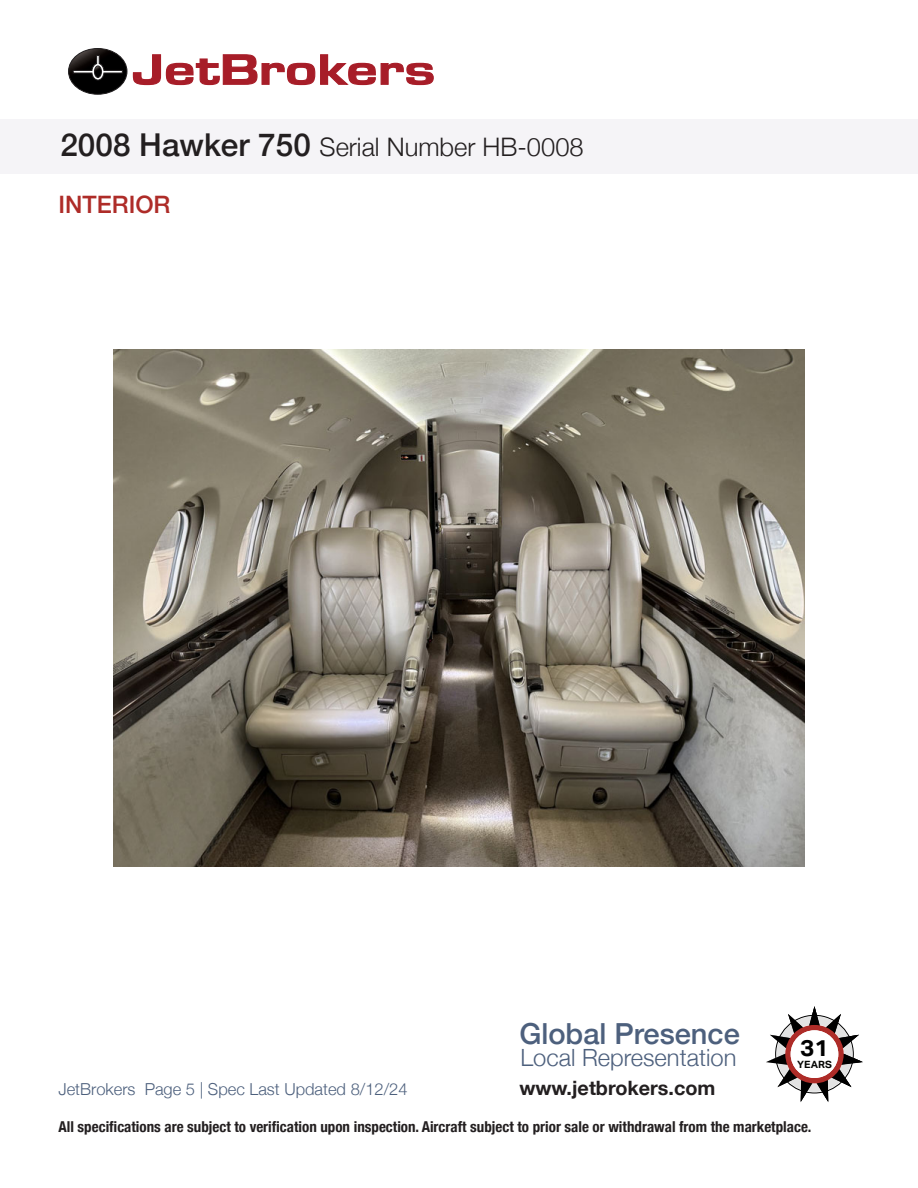
<style>
.page{position:relative;width:918px;height:1188px;background:#fff}
.page>*{position:absolute;margin:0;border:0;box-sizing:border-box;transform-origin:0 0}
.t1{font:500 29.1px "Helvetica Neue";color:#4d607d}
.t2{font:300 25.5px "Helvetica Neue";color:#231f20}
.t3{font:500 24px "Helvetica Neue";color:#ae2c28}
.t4{font:300 23.7px "Helvetica Neue";color:#4d607d}
.t5{font:700 22.95px "Aktiv Grotesk";color:#000;scale:1.06 1}
.t6{font:700 22.65px "Aktiv Grotesk";color:#000;scale:1.06 1}
.t7{font:700 19.8px "Helvetica Neue";color:#231f20}
.t8{font:300 16.5px "Helvetica Neue";color:#4d607d}
.t9{font:700 condensed 15px "Helvetica Neue";color:#231f20}
.t10{font:700 9.9px "Aktiv Grotesk";color:#000;scale:1.06 1}
.s1{font-weight:500;font-size:31.5px}
</style>
<div class="page">
<div style="left:0;top:120px;width:918px;height:54px;background:#f5f4f7"></div>
<svg style="left:68px;top:48px;width:366px;height:47px"></svg>
<img style="left:114px;top:349px;width:690px;height:518px">
<svg style="left:766px;top:1006px;width:97px;height:96px"></svg>
<svg style="left:785px;top:1025px;width:59px;height:58px"></svg>
<div style="left:776px;top:1015px;width:77px;height:78px;border:1px solid #000;border-radius:50%"></div>
<div style="left:791px;top:1030px;width:47px;height:48px;background:#fff;border-radius:50%"></div>
<p class="t2" style="left:60px;top:126px;width:525px"><span class="s1">2008 Hawker 750</span> Serial Number HB-0008</p>
<p class="t3" style="left:58px;top:185px;width:114px">INTERIOR</p>
<p class="t1" style="left:519px;top:1010px;width:222px">Global Presence</p>
<p class="t4" style="left:520px;top:1039px;width:217px">Local Representation</p>
<h3 class="t6" style="left:800px;top:1034px;width:28px">28</h3>
<p class="t10" style="left:797px;top:1058px;width:34px">YEARS</p>
<h3 class="t5" style="left:800px;top:1034px;width:29px">31</h3>
<p class="t8" style="left:58px;top:1075px;width:351px">JetBrokers Page 5 | Spec Last Updated 8/12/24</p>
<p class="t7" style="left:519px;top:1072px;width:197px">www.jetbrokers.com</p>
<p class="t9" style="left:58px;top:1114px;width:755px">All specifications are subject to verification upon inspection. Aircraft subject to prior sale or withdrawal from the marketplace.</p>
</div>
